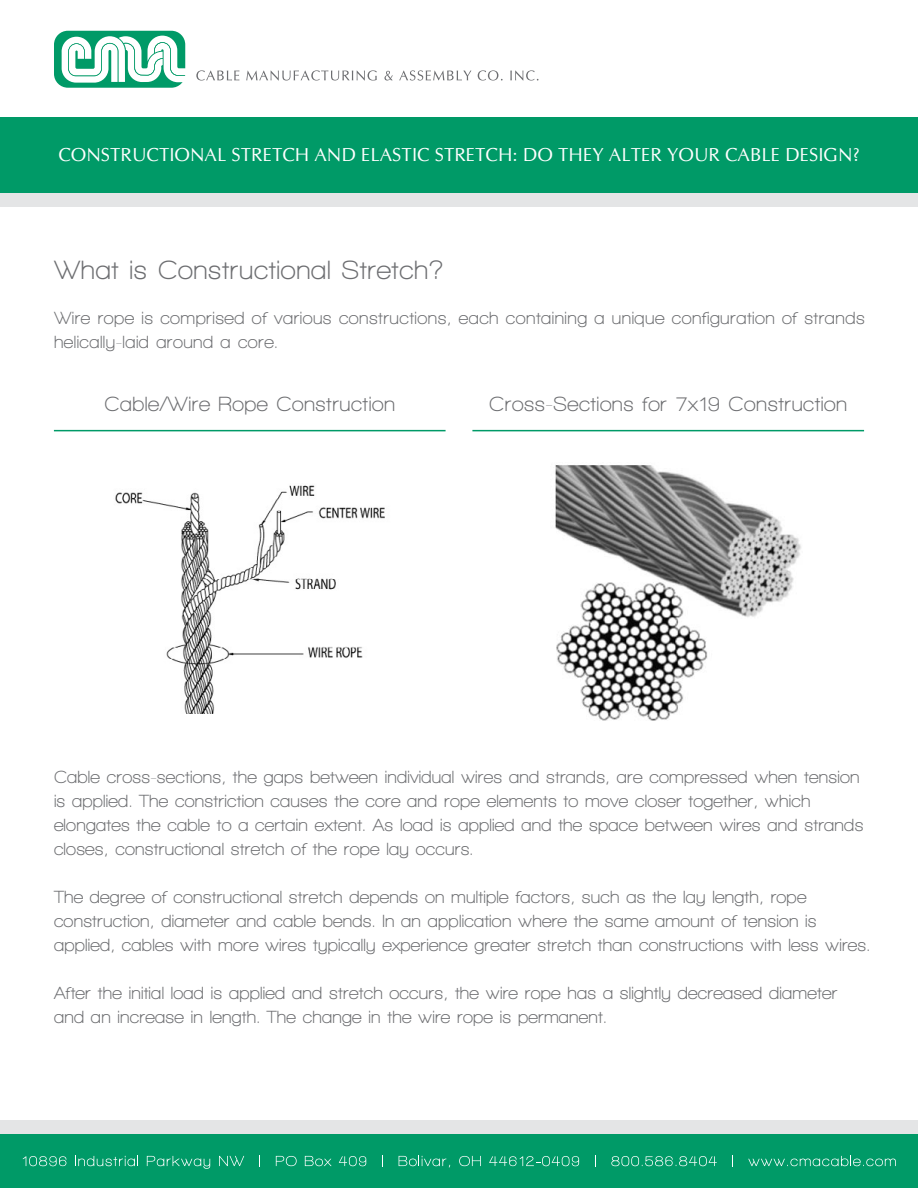
<style>
.page{position:relative;width:918px;height:1188px;background:#fff}
.page>*{position:absolute;margin:0;border:0;box-sizing:border-box;transform-origin:0 0}
.t1{font:700 27px "Walkway";letter-spacing:.025em;color:#6d6e71}
.t2{font:700 21px "Walkway";letter-spacing:.025em;color:#6d6e71}
.t3{font:18.75px "CG Omega";color:#fff}
.t4{font:700 18px/24px "Walkway";letter-spacing:.01em;color:#6d6e71}
</style>
<div class="page">
<div style="left:0;top:1134px;width:918px;height:54px;background:#009a67"></div>
<svg style="left:22px;top:1156px;width:44px;height:10px"></svg>
<svg style="left:75px;top:1156px;width:63px;height:10px"></svg>
<svg style="left:147px;top:1156px;width:63px;height:13px"></svg>
<svg style="left:219px;top:1156px;width:25px;height:10px"></svg>
<svg style="left:259px;top:1155px;width:1px;height:12px"></svg>
<svg style="left:276px;top:1156px;width:21px;height:10px"></svg>
<svg style="left:305px;top:1156px;width:27px;height:10px"></svg>
<svg style="left:339px;top:1156px;width:27px;height:10px"></svg>
<svg style="left:382px;top:1155px;width:1px;height:12px"></svg>
<svg style="left:399px;top:1156px;width:51px;height:11px"></svg>
<svg style="left:459px;top:1156px;width:22px;height:10px"></svg>
<svg style="left:489px;top:1156px;width:90px;height:10px"></svg>
<svg style="left:595px;top:1155px;width:1px;height:12px"></svg>
<svg style="left:611px;top:1156px;width:106px;height:10px"></svg>
<svg style="left:732px;top:1155px;width:1px;height:12px"></svg>
<svg style="left:748px;top:1156px;width:148px;height:10px"></svg>
<div style="left:0;top:117px;width:918px;height:90px;background:#009a67"></div>
<div style="left:0;top:194px;width:918px;height:13px;background:#e4e5e6"></div>
<div style="left:0;top:1121px;width:918px;height:13px;background:#e4e5e6"></div>
<div style="left:54px;top:31px;width:131px;height:57px;background:#009a67;border-radius:14px"></div>
<svg style="left:62px;top:36px;width:124px;height:47px"></svg>
<svg style="left:196px;top:70px;width:43px;height:11px"></svg>
<svg style="left:246px;top:70px;width:131px;height:11px"></svg>
<svg style="left:384px;top:71px;width:9px;height:10px"></svg>
<svg style="left:399px;top:70px;width:72px;height:11px"></svg>
<svg style="left:478px;top:70px;width:25px;height:11px"></svg>
<svg style="left:510px;top:70px;width:28px;height:11px"></svg>
<hr style="left:54px;top:430px;width:392px;height:1px;background:#009a67">
<hr style="left:472px;top:430px;width:392px;height:1px;background:#009a67">
<img style="left:115px;top:485px;width:270px;height:228px">
<img style="left:555px;top:465px;width:246px;height:256px">
<p class="t3" style="left:58px;top:143px;width:803px">CONSTRUCTIONAL STRETCH AND ELASTIC STRETCH: DO THEY ALTER YOUR CABLE DESIGN?</p>
<h1 class="t1" style="left:54px;top:256px;width:391px">What is Constructional Stretch?</h1>
<p class="t4" style="left:54px;top:306px;width:812px">Wire rope is comprised of various constructions, each containing a unique configuration of strands helically-laid around a core.</p>
<p class="t2" style="left:104px;top:392px;width:292px">Cable/Wire Rope Construction</p>
<p class="t2" style="left:489px;top:392px;width:359px">Cross-Sections for 7x19 Construction</p>
<p class="t4" style="left:54px;top:765px;width:811px">Cable cross-sections, the gaps between individual wires and strands, are compressed when tension is applied. The constriction causes the core and rope elements to move closer together, which elongates the cable to a certain extent. As load is applied and the space between wires and strands closes, constructional stretch of the rope lay occurs.</p>
<p class="t4" style="left:54px;top:885px;width:818px">The degree of constructional stretch depends on multiple factors, such as the lay length, rope construction, diameter and cable bends. In an application where the same amount of tension is applied, cables with more wires typically experience greater stretch than constructions with less wires.</p>
<p class="t4" style="left:54px;top:981px;width:785px">After the initial load is applied and stretch occurs, the wire rope has a slightly decreased diameter and an increase in length. The change in the wire rope is permanent.</p>
</div>
